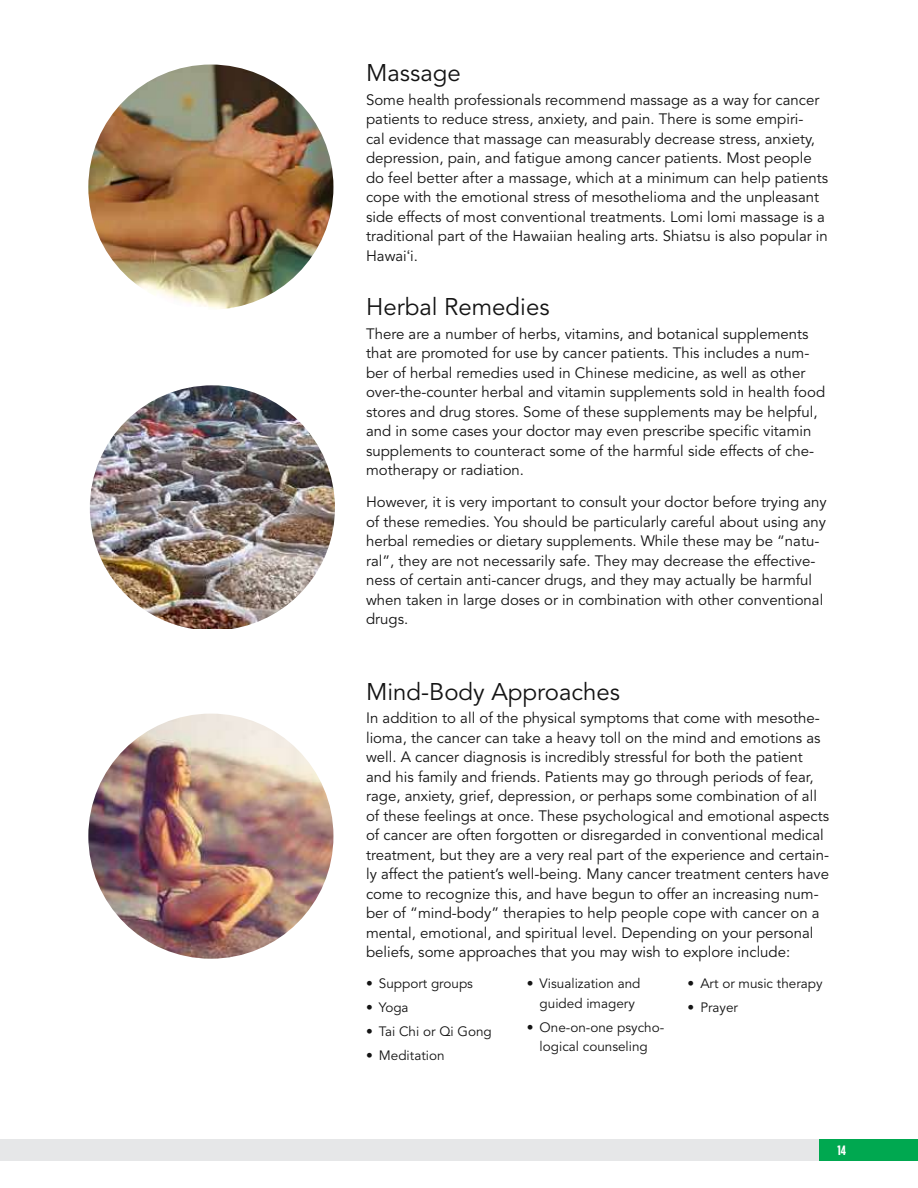
<style>
.page{position:relative;width:918px;height:1188px;background:#fff}
.page>*{position:absolute;margin:0;border:0;box-sizing:border-box;transform-origin:0 0}
.t1{font:24px "Avenir";color:#141414}
.t2{font:15px/19.5px "Avenir";color:#141414}
.t3{font:13.5px/19.5px "Avenir";color:#141414;text-align:center}
.t4{font:700 13.5px "Gotham Condensed";color:#fff}
.s1{font-family:"Helvetica"}
</style>
<div class="page">
<div style="left:0;top:1139px;width:865px;height:21px;background:#e6e7e8"></div>
<div style="left:819px;top:1139px;width:99px;height:21px;background:#00a850"></div>
<img style="left:88px;top:65px;width:245px;height:245px;border-radius:123px">
<img style="left:90px;top:385px;width:245px;height:244px">
<img style="left:88px;top:714px;width:245px;height:245px;border-radius:123px">
<h1 class="t1" style="left:366px;top:59px;width:96px">Massage</h1>
<p class="t2" style="left:366px;top:90px;width:464px">Some health professionals recommend massage as a way for cancer patients to reduce stress, anxiety, and pain. There is some empiri-<br>cal evidence that massage can measurably decrease stress, anxiety, depression, pain, and fatigue among cancer patients. Most people do feel better after a massage, which at a minimum can help patients cope with the emotional stress of mesothelioma and the unpleasant side effects of most conventional treatments. Lomi lomi massage is a traditional part of the Hawaiian healing arts. Shiatsu is also popular in Hawai<span class="s1">ʻ</span>i.</p>
<h1 class="t1" style="left:366px;top:293px;width:185px">Herbal Remedies</h1>
<p class="t2" style="left:366px;top:324px;width:461px">There are a number of herbs, vitamins, and botanical supplements that are promoted for use by cancer patients. This includes a num&shy;ber of herbal remedies used in Chinese medicine, as well as other over-the-counter herbal and vitamin supplements sold in health food stores and drug stores. Some of these supplements may be helpful, and in some cases your doctor may even prescribe specific vitamin supplements to counteract some of the harmful side effects of che&shy;motherapy or radiation.</p>
<p class="t2" style="left:366px;top:493px;width:462px">H owever, it is very important to consult your doctor before trying any of these remedies. You should be particularly careful about using any herbal remedies or dietary supplements. While these may be “natu&shy;ral”, they are not necessarily safe. They may decrease the effective&shy;ness of certain anti-cancer drugs, and they may actually be harmful when taken in large doses or in combination with other conventional drugs.</p>
<h1 class="t1" style="left:366px;top:678px;width:255px">Mind-Body Approaches</h1>
<p class="t2" style="left:366px;top:709px;width:465px">I n addition to all of the physical symptoms that come with mesothe&shy;lioma, the cancer can take a heavy toll on the mind and emotions as well. A cancer diagnosis is incredibly stressful for both the patient and his family and friends. Patients may go through periods of fear, rage, anxiety, grief, depression, or perhaps some combination of all of these feelings at once. These psychological and emotional aspects of cancer are often forgotten or disregarded in conventional medical treatment, but they are a very real part of the experience and certain&shy;ly affect the patient’s well-being. Many cancer treatment centers have come to recognize this, and have begun to offer an increasing num&shy;ber of “mind-body” therapies to help people cope with cancer on a mental, emotional, and spiritual level. Depending on your personal beliefs, some approaches that you may wish to explore include:</p>
<p class="t3" style="left:366px;top:974px;width:108px">• Support groups</p>
<p class="t3" style="left:366px;top:998px;width:44px">• Yoga</p>
<p class="t3" style="left:366px;top:1022px;width:127px">• Tai Chi or Qi Gong</p>
<p class="t3" style="left:366px;top:1046px;width:80px">• Meditation</p>
<p class="t3" style="left:688px;top:974px;width:136px">• Art or music therapy</p>
<p class="t3" style="left:688px;top:998px;width:52px">• Prayer</p>
<p class="t3" style="left:527px;top:974px;width:115px">• Visualization and guided imagery</p>
<p class="t3" style="left:527px;top:1018px;width:139px">• One-on-one psycho&shy;logical counseling</p>
<p class="t4" style="left:837px;top:1142px;width:10px">14</p>
</div>
